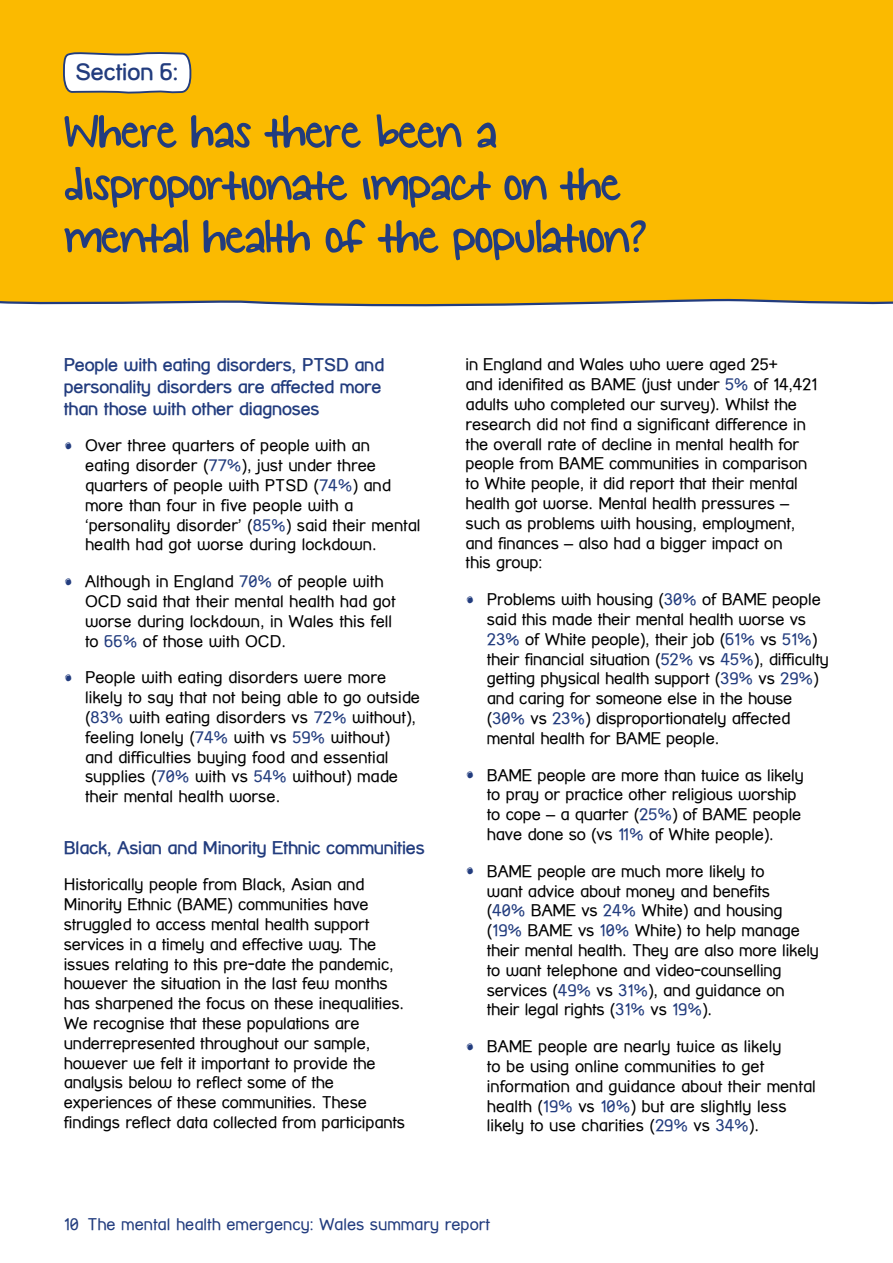
<style>
.page{position:relative;width:893px;height:1263px;background:#fff}
.page>*{position:absolute;margin:0;border:0;box-sizing:border-box;transform-origin:0 0}
.t1{font:52.5px/52.5px "KG Small Town Southern Girl";letter-spacing:-.02em;color:#223c7e}
.t2{font:700 23.4px "Street Corner";color:#223c7e}
.t3{font:700 18px/21.6px "Street Corner";letter-spacing:-.01em;color:#223c7e}
.t4{font:16.5px/19.8px "Street Corner";letter-spacing:-.01em;color:#000}
.t5{font:16.5px "Street Corner";color:#223c7e}
.s1{font-family:"Blockhead OT Black Face";font-size:25.5px;color:#223c7e}
.s2{color:#223c7e}
</style>
<div class="page">
<div style="left:0;top:0;width:893px;height:307px;background:#fbba00"></div>
<svg style="left:62px;top:51px;width:130px;height:44px"></svg>
<h2 class="t2" style="left:75px;top:59px;width:104px">Section 6:</h2>
<h1 class="t1" style="left:64px;top:108px;width:585px">Where has there been a disproportionate impact on the mental health of the population?</h1>
<p class="t3" style="left:64px;top:354px;width:322px">People with eating disorders, PTSD and personality disorders are affected more than those with other diagnoses</p>
<p class="t4" style="left:85px;top:436px;width:337px;text-indent:-21px"><span class="s1">•</span> Over three quarters of people with an<br>eating disorder (<span class="s2">77%</span>), just under three quarters of people with PTSD (<span class="s2">74%</span>) and more than four in five people with a ‘personality disorder’ (<span class="s2">85%</span>) said their mental health had got worse during lockdown.</p>
<p class="t4" style="left:85px;top:571px;width:312px;text-indent:-21px"><span class="s1">•</span> Although in England <span class="s2">70%</span> of people with OCD said that their mental health had got worse during lockdown, in Wales this fell to <span class="s2">66%</span> of those with OCD.</p>
<p class="t4" style="left:85px;top:668px;width:336px;text-indent:-21px"><span class="s1">•</span> People with eating disorders were more likely to say that not being able to go outside (<span class="s2">83%</span> with eating disorders vs <span class="s2">72%</span> without), feeling lonely (<span class="s2">74%</span> with vs <span class="s2">59%</span> without) and difficulties buying food and essential supplies (<span class="s2">70%</span> with vs <span class="s2">54%</span> without) made their mental health worse.</p>
<p class="t3" style="left:64px;top:836px;width:362px">Black, Asian and Minority Ethnic communities</p>
<p class="t4" style="left:64px;top:875px;width:343px">Historically people from Black, Asian and Minority Ethnic (BAME) communities have struggled to access mental health support services in a timely and effective way. The issues relating to this pre-date the pandemic, however the situation in the last few months has sharpened the focus on these inequalities.<br>We recognise that these populations are underrepresented throughout our sample, however we felt it important to provide the analysis below to reflect some of the experiences of these communities. These findings reflect data collected from participants</p>
<p class="t4" style="left:466px;top:355px;width:353px">in England and Wales who were aged 25+<br>and idenifited as BAME (just under <span class="s2">5%</span> of 14,421 adults who completed our survey). Whilst the research did not find a significant difference in the overall rate of decline in mental health for people from BAME communities in comparison to White people, it did report that their mental health got worse. Mental health pressures – such as problems with housing, employment, and finances – also had a bigger impact on<br>this group:</p>
<p class="t4" style="left:487px;top:589px;width:344px;text-indent:-21px"><span class="s1">•</span> Problems with housing (<span class="s2">30%</span> of BAME people said this made their mental health worse vs <span class="s2">23%</span> of White people), their job (<span class="s2">61%</span> vs <span class="s2">51%</span>) their financial situation (<span class="s2">52%</span> vs <span class="s2">45%</span>), difficulty getting physical health support (<span class="s2">39%</span> vs <span class="s2">29%</span>) and caring for someone else in the house (<span class="s2">30%</span> vs <span class="s2">23%</span>) disproportionately affected mental health for BAME people.</p>
<p class="t4" style="left:487px;top:765px;width:319px;text-indent:-21px"><span class="s1">•</span> BAME people are more than twice as likely to pray or practice other religious worship to cope – a quarter (<span class="s2">25%</span>) of BAME people have done so (vs <span class="s2">11%</span> of White people).</p>
<p class="t4" style="left:487px;top:861px;width:334px;text-indent:-21px"><span class="s1">•</span> BAME people are much more likely to<br>want advice about money and benefits<br>(<span class="s2">40%</span> BAME vs <span class="s2">24%</span> White) and housing (<span class="s2">19%</span> BAME vs <span class="s2">10%</span> White) to help manage their mental health. They are also more likely to want telephone and video-counselling services (<span class="s2">49%</span> vs <span class="s2">31%</span>), and guidance on their legal rights (<span class="s2">31%</span> vs <span class="s2">19%</span>).</p>
<p class="t4" style="left:487px;top:1036px;width:330px;text-indent:-21px"><span class="s1">•</span> BAME people are nearly twice as likely<br>to be using online communities to get information and guidance about their mental health (<span class="s2">19%</span> vs <span class="s2">10%</span>) but are slightly less likely to use charities (<span class="s2">29%</span> vs <span class="s2">34%</span>).</p>
<p class="t5" style="left:64px;top:1214px;width:428px">10 The mental health emergency: Wales summary report</p>
</div>
